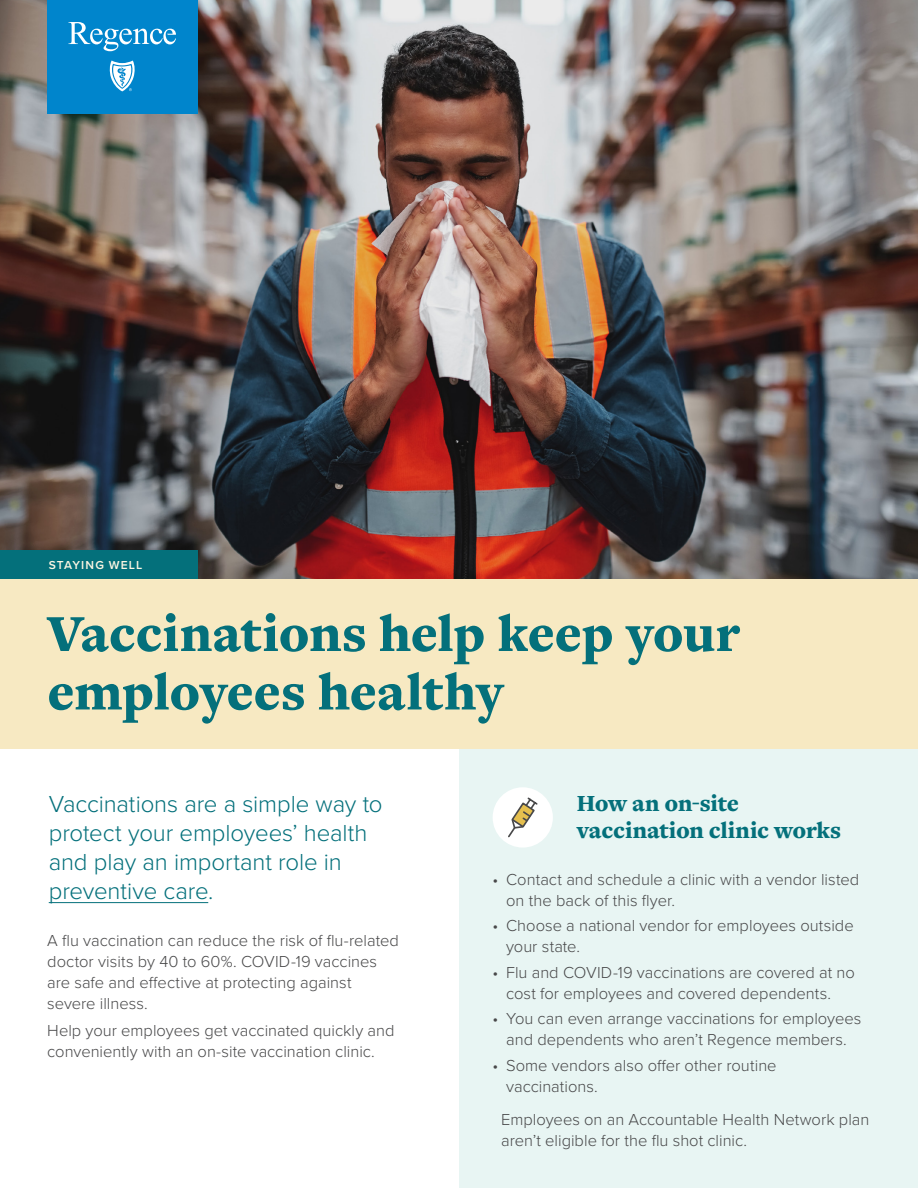
<style>
.page{position:relative;width:918px;height:1188px;background:#fff}
.page>*{position:absolute;margin:0;border:0;box-sizing:border-box;transform-origin:0 0}
.t1{font:900 54px/58.5px "Freight Text Pro";letter-spacing:-.005em;color:#04707b}
.t2{font:300 24px/28.8px "Proxima Nova";letter-spacing:-.005em;color:#04707b}
.t3{font:900 24px/27px "Freight Text Pro";letter-spacing:-.005em;color:#04707b}
.t4{font:300 16.5px/21px "Proxima Nova";color:#484849}
.t5{font:600 12px "Proxima Nova";letter-spacing:.095em;color:#fcf6e3}
</style>
<div class="page">
<img style="left:0;top:0;width:918px;height:579px">
<div style="left:459px;top:748px;width:459px;height:440px;background:#e8f5f3"></div>
<hr style="left:49px;top:902px;width:159px;height:1px;background:#04707b">
<div style="left:0;top:550px;width:198px;height:29px;background:#04707b"></div>
<div style="left:493px;top:787px;width:60px;height:61px;background:#fff;border-radius:50%"></div>
<svg style="left:508px;top:797px;width:30px;height:41px"></svg>
<div style="left:0;top:579px;width:918px;height:169px;background:#f7e9c2"></div>
<div style="left:47px;top:0;width:151px;height:113px;background:#0085cc"></div>
<svg style="left:109px;top:61px;width:26px;height:30px"></svg>
<svg style="left:68px;top:22px;width:108px;height:29px"></svg>
<p class="t5" style="left:49px;top:556px;width:95px">STAYING WELL</p>
<h1 class="t1" style="left:47px;top:603px;width:694px">Vaccinations help keep your employees healthy</h1>
<h2 class="t2" style="left:49px;top:789px;width:335px">Vaccinations are a simple way to protect your employees’ health and play an important role in preventive care.</h2>
<p class="t4" style="left:47px;top:929px;width:353px">A flu vaccination can reduce the risk of flu-related doctor visits by 40 to 60%. COVID-19 vaccines are safe and effective at protecting against severe illness.</p>
<p class="t4" style="left:47px;top:1020px;width:349px">Help your employees get vaccinated quickly and conveniently with an on-site vaccination clinic.</p>
<h2 class="t3" style="left:577px;top:790px;width:266px">How an on-site vaccination clinic works</h2>
<p class="t4" style="left:506px;top:868px;width:355px;text-indent:-13px">• Contact and schedule a clinic with a vendor listed on the back of this flyer.</p>
<p class="t4" style="left:506px;top:914px;width:349px;text-indent:-13px">• Choose a national vendor for employees outside your state.</p>
<p class="t4" style="left:506px;top:961px;width:350px;text-indent:-13px">• Flu and COVID-19 vaccinations are covered at no cost for employees and covered dependents.</p>
<p class="t4" style="left:493px;top:1008px;width:370px;text-align:center">• You can even arrange vaccinations for employees and dependents who aren’t Regence members.</p>
<p class="t4" style="left:506px;top:1054px;width:272px;text-indent:-13px">• Some vendors also offer other routine vaccinations.</p>
<p class="t4" style="left:501px;top:1108px;width:370px">Employees on an Accountable Health Network plan aren’t eligible for the flu shot clinic.</p>
</div>
